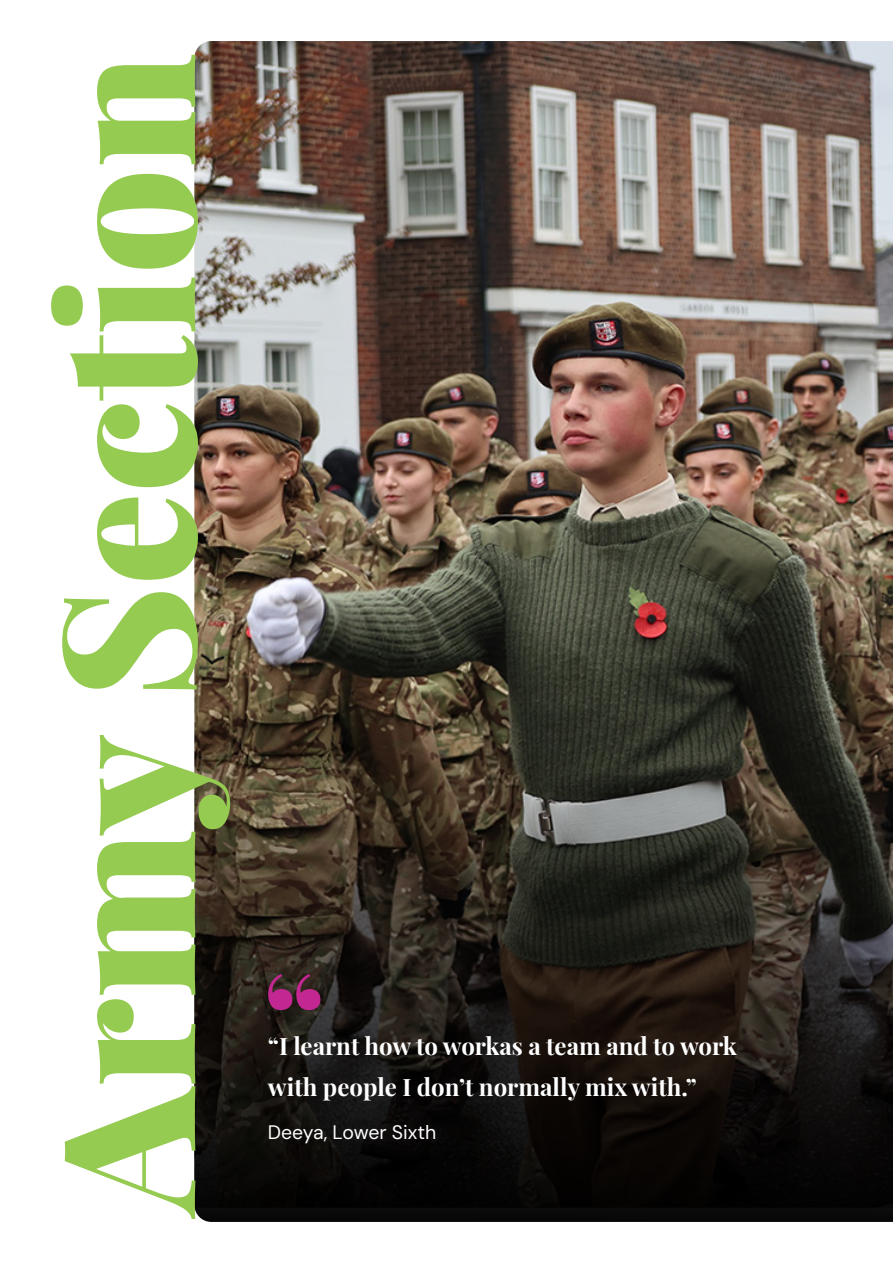
<style>
.page{position:relative;width:893px;height:1263px;background:#fff}
.page>*{position:absolute;margin:0;border:0;box-sizing:border-box;transform-origin:0 0}
.t1{font:900 184.5px "Playfair Display";color:#96cb52}
.t2{font:900 122.1px "Playfair Display";color:#c32791}
.t3{font:700 24px/40.5px "Playfair Display";color:#fff}
.t4{font:19.5px "DM Sans 9 pt";color:#fff}
</style>
<div class="page">
<img style="left:194px;top:41px;width:699px;height:670px">
<img style="left:194px;top:711px;width:699px;height:511px">
<p class="t1" style="left:-20px;top:1215px;width:1164px;rotate:-90deg">Army Section</p>
<p class="t2" style="left:264px;top:921px;width:62px">“</p>
<p class="t3" style="left:268px;top:1024px;width:470px">“I learnt how to workas a team and to work with people I don’t normally mix with.”</p>
<p class="t4" style="left:268px;top:1120px;width:170px">Deeya, Lower Sixth</p>
</div>
